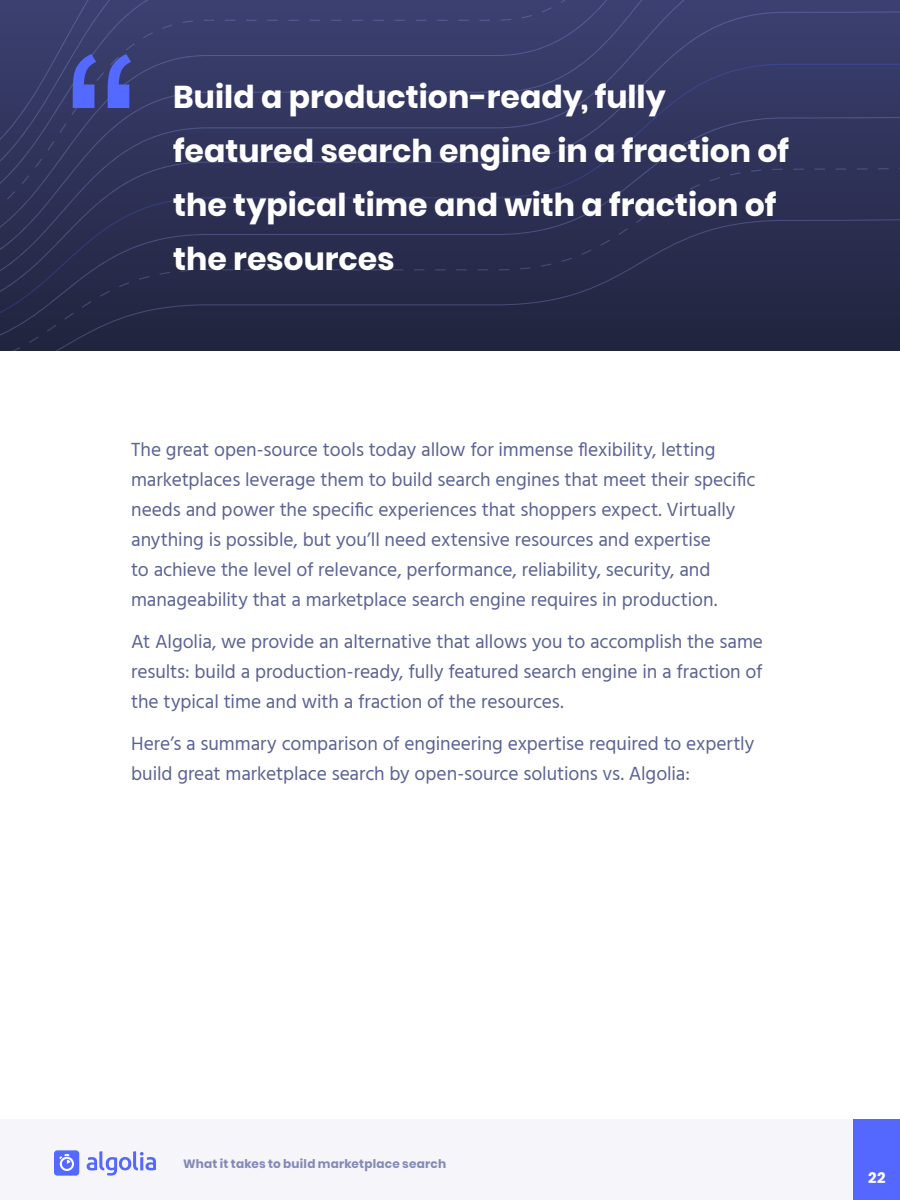
<style>
.page{position:relative;width:900px;height:1200px;background:#fff}
.page>*{position:absolute;margin:0;border:0;box-sizing:border-box;transform-origin:0 0}
.t1{font:700 31.5px/54px "Poppins";color:#fff}
.t2{font:19.5px/30px "Hind";letter-spacing:-.005em;color:#5c6394}
.t3{font:700 15px "Poppins";color:#fff}
.t4{font:700 12px "Poppins";letter-spacing:.02em;color:#848ab8}
</style>
<div class="page">
<div style="left:0;top:1119px;width:900px;height:81px;background:#f5f5fa"></div>
<div style="left:54px;top:1150px;width:25px;height:26px;background:#5469ff;border-radius:3px"></div>
<svg style="left:59px;top:1154px;width:15px;height:17px"></svg>
<svg style="left:87px;top:1151px;width:69px;height:25px"></svg>
<div style="left:854px;top:1119px;width:46px;height:81px;background:#5468ff"></div>
<div style="left:0;top:0;width:900px;height:11px;background:#3b4070"></div>
<div style="left:0;top:11px;width:900px;height:52px;background:#393d6c"></div>
<div style="left:0;top:63px;width:900px;height:53px;background:#353964"></div>
<div style="left:0;top:116px;width:900px;height:51px;background:#31355d"></div>
<div style="left:0;top:167px;width:900px;height:51px;background:#2d3155"></div>
<svg style="left:0;top:218px;width:900px;height:133px;background:#262947"></svg>
<svg style="left:73px;top:54px;width:58px;height:54px;background:#4653b8"></svg>
<h1 class="t1" style="left:173px;top:70px;width:617px">Build a production-ready, fully featured search engine in a fraction of the typical time and with a fraction of the resources</h1>
<p class="t2" style="left:131px;top:436px;width:626px">The great open-source tools today allow for immense flexibility, letting marketplaces leverage them to build search engines that meet their specific needs and power the specific experiences that shoppers expect. Virtually anything is possible, but you’ll need extensive resources and expertise<br>to achieve the level of relevance, performance, reliability, security, and manageability that a marketplace search engine requires in production.</p>
<p class="t2" style="left:131px;top:628px;width:634px;text-align:justify">At Algolia, we provide an alternative that allows you to accomplish the same results: build a production-ready, fully featured search engine in a fraction of the typical time and with a fraction of the resources.</p>
<p class="t2" style="left:131px;top:730px;width:625px">Here’s a summary comparison of engineering expertise required to expertly build great marketplace search by open-source solutions vs. Algolia:</p>
<p class="t4" style="left:183px;top:1156px;width:264px">What it takes to build marketplace search</p>
<p class="t3" style="left:868px;top:1169px;width:19px">22</p>
</div>
